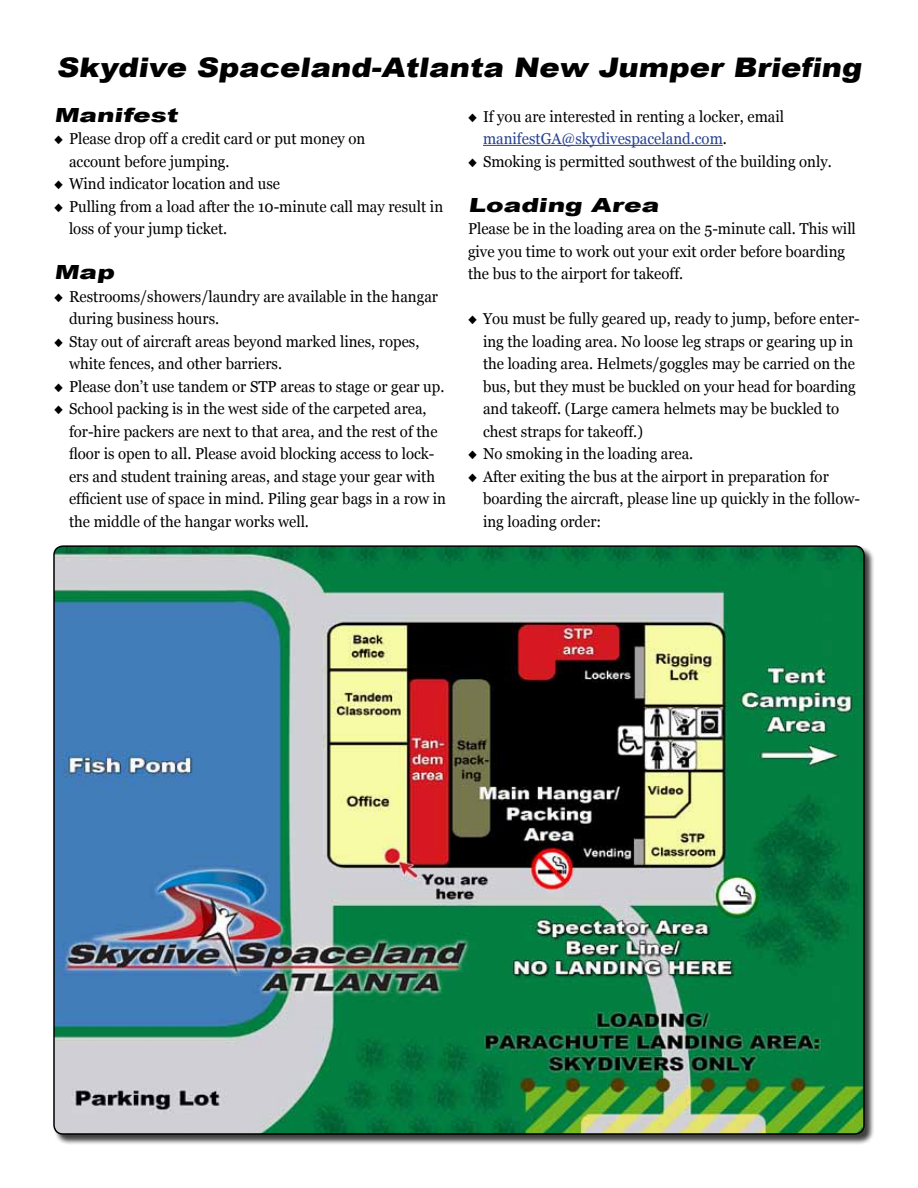
<style>
.page{position:relative;width:918px;height:1188px;background:#fff}
.page>*{position:absolute;margin:0;border:0;box-sizing:border-box;transform-origin:0 0}
.t1{font:900 27px "Arial";color:#000;scale:1.13 1}
.t2{font:900 19.5px "Arial";color:#000;scale:1.35 1}
.t3{font:15.75px/22.5px "Georgia";color:#000;scale:.95 1}
.s1{color:#25408f}
</style>
<div class="page">
<hr style="left:483px;top:145px;width:240px;height:1px;background:#25408f">
<div style="left:54px;top:546px;width:821px;height:599px;background:#000;opacity:.75"></div>
<img style="left:54px;top:546px;width:810px;height:588px">
<h1 class="t1" style="left:56px;top:47px;width:719px">Skydive Spaceland-Atlanta New Jumper Briefing</h1>
<p class="t2" style="left:54px;top:100px;width:96px">Manifest</p>
<p class="t3" style="left:69px;top:128px;width:314px;text-indent:-15px">◆ Please drop off a credit card or put money on account before jumping.</p>
<p class="t3" style="left:54px;top:173px;width:240px">◆ Wind indicator location and use</p>
<p class="t3" style="left:69px;top:195px;width:395px;text-indent:-15px">◆ Pulling from a load after the 10-minute call may result in loss of your jump ticket.</p>
<p class="t2" style="left:54px;top:258px;width:49px">Map</p>
<p class="t3" style="left:69px;top:285px;width:390px;text-indent:-15px">◆ Restrooms/showers/laundry are available in the hangar during business hours.</p>
<p class="t3" style="left:69px;top:330px;width:370px;text-indent:-15px">◆ Stay out of aircraft areas beyond marked lines, ropes, white fences, and other barriers.</p>
<p class="t3" style="left:54px;top:375px;width:413px">◆ Please don’t use tandem or STP areas to stage or gear up.</p>
<p class="t3" style="left:69px;top:398px;width:398px;text-indent:-15px">◆ School packing is in the west side of the carpeted area, for-hire packers are next to that area, and the rest of the floor is open to all. Please avoid blocking access to lock&shy;ers and student training areas, and stage your gear with efficient use of space in mind. Piling gear bags in a row in the middle of the hangar works well.</p>
<p class="t3" style="left:483px;top:105px;width:318px;text-indent:-15px">◆ If you are interested in renting a locker, email <span class="s1">manifestGA@skydivespaceland.com</span>.</p>
<p class="t3" style="left:468px;top:150px;width:384px">◆ Smoking is permitted southwest of the building only.</p>
<p class="t2" style="left:468px;top:190px;width:146px">Loading Area</p>
<p class="t3" style="left:468px;top:218px;width:410px">Please be in the loading area on the 5-minute call. This will give you time to work out your exit order before boarding the bus to the airport for takeoff.</p>
<p class="t3" style="left:483px;top:308px;width:398px;text-indent:-15px">◆ You must be fully geared up, ready to jump, before enter&shy;ing the loading area. No loose leg straps or gearing up in the loading area. Helmets/goggles may be carried on the bus, but they must be buckled on your head for boarding and takeoff. (Large camera helmets may be buckled to chest straps for takeoff.)</p>
<p class="t3" style="left:468px;top:443px;width:239px">◆ No smoking in the loading area.</p>
<p class="t3" style="left:483px;top:465px;width:399px;text-indent:-15px">◆ After exiting the bus at the airport in preparation for boarding the aircraft, please line up quickly in the follow&shy;ing loading order:</p>
</div>
